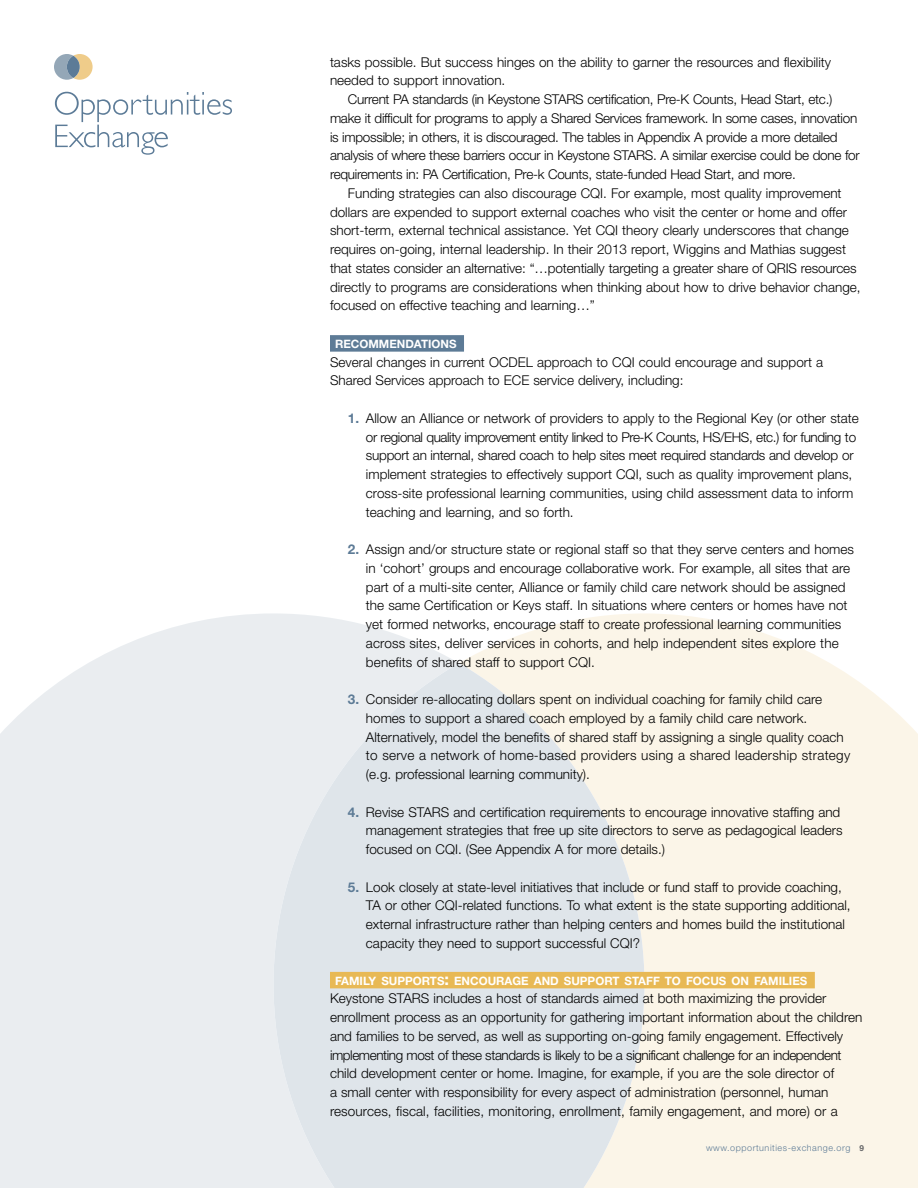
<style>
.page{position:relative;width:918px;height:1188px;background:#fff}
.page>*{position:absolute;margin:0;border:0;box-sizing:border-box;transform-origin:0 0}
.t1{font:300 13.5px/18.8px "Helvetica Neue LT Std";color:#000}
.t2{font:300 13.5px/18.8px "Helvetica Neue LT Std";letter-spacing:-.02em;color:#000}
.t3{font:700 11.55px "Helvetica Neue LT Std";color:#fff}
.t4{font:300 9px "Helvetica Neue LT Std";letter-spacing:.06em;color:#5d7b96}
.s1{font-weight:700;color:#5d7b96}
.s2{font-size:16.5px}
.s3{font-weight:700;font-size:8.25px;color:#636466}
</style>
<div class="page">
<svg style="left:460px;top:613px;width:458px;height:575px;background:#fbf5e9"></svg>
<svg style="left:0;top:613px;width:458px;height:575px;background:#ebeef1"></svg>
<svg style="left:274px;top:663px;width:370px;height:525px;background:#e3e7ea"></svg>
<svg style="left:54px;top:54px;width:39px;height:26px"></svg>
<svg style="left:67px;top:56px;width:13px;height:22px"></svg>
<svg style="left:55px;top:92px;width:177px;height:63px"></svg>
<div style="left:330px;top:335px;width:134px;height:17px;background:#5d7b96"></div>
<div style="left:330px;top:972px;width:485px;height:16px;background:#e8b955"></div>
<p class="t1" style="left:330px;top:52px;width:503px">tasks possible. But success hinges on the ability to garner the resources and flexibility needed to support innovation.</p>
<p class="t2" style="left:330px;top:90px;width:531px;text-indent:18px">Current PA standards (in Keystone STARS certification, Pre-K Counts, Head Start, etc.) make it difficult for programs to apply a Shared Services framework. In some cases, innovation is impossible; in others, it is discouraged. The tables in Appendix A provide a more detailed analysis of where these barriers occur in Keystone STARS. A similar exercise could be done for requirements in: PA Certification, Pre-k Counts, state-funded Head Start, and more.</p>
<p class="t1" style="left:330px;top:183px;width:532px;text-indent:18px">Funding strategies can also discourage CQI. For example, most quality improvement dollars are expended to support external coaches who visit the center or home and offer short-term, external technical assistance. Yet CQI theory clearly underscores that change requires on-going, internal leadership. In their 2013 report, Wiggins and Mathias suggest that states consider an alternative: “…potentially targeting a greater share of QRIS resources directly to programs are considerations when thinking about how to drive behavior change, focused on effective teaching and learning…”</p>
<p class="t3" style="left:335px;top:337px;width:123px">RECOMMENDATIONS</p>
<p class="t1" style="left:330px;top:352px;width:495px">Several changes in current OCDEL approach to CQI could encourage and support a<br>Shared Services approach to ECE service delivery, including:</p>
<p class="t1" style="left:366px;top:408px;width:494px;text-indent:-18px"><span class="s1">1.</span> Allow an Alliance or network of providers to apply to the Regional Key (or other state or regional quality improvement entity linked to Pre-K Counts, HS/EHS, etc.) for funding to support an internal, shared coach to help sites meet required standards and develop or implement strategies to effectively support CQI, such as quality improvement plans, cross-site professional learning communities, using child assessment data to inform teaching and learning, and so forth.</p>
<p class="t1" style="left:366px;top:540px;width:490px;text-indent:-18px"><span class="s1">2.</span> Assign and/or structure state or regional staff so that they serve centers and homes in ‘cohort’ groups and encourage collaborative work. For example, all sites that are part of a multi-site center, Alliance or family child care network should be assigned the same Certification or Keys staff. In situations where centers or homes have not yet formed networks, encourage staff to create professional learning communities across sites, deliver services in cohorts, and help independent sites explore the benefits of shared staff to support CQI.</p>
<p class="t1" style="left:366px;top:690px;width:486px;text-indent:-18px"><span class="s1">3.</span> Consider re-allocating dollars spent on individual coaching for family child care homes to support a shared coach employed by a family child care network.<br>Alternatively, model the benefits of shared staff by assigning a single quality coach to serve a network of home-based providers using a shared leadership strategy (e.g. professional learning community).</p>
<p class="t1" style="left:366px;top:802px;width:478px;text-indent:-18px"><span class="s1">4.</span> Revise STARS and certification requirements to encourage innovative staffing and management strategies that free up site directors to serve as pedagogical leaders focused on CQI. (See Appendix A for more details.)</p>
<p class="t1" style="left:366px;top:877px;width:486px;text-indent:-18px"><span class="s1">5.</span> Look closely at state-level initiatives that include or fund staff to provide coaching, TA or other CQI-related functions. To what extent is the state supporting additional, external infrastructure rather than helping centers and homes build the institutional capacity they need to support successful CQI?</p>
<p class="t3" style="left:335px;top:973px;width:474px">FAMILY SUPPORTS<span class="s2">:</span> ENCOURAGE AND SUPPORT STAFF TO FOCUS ON FAMILIES</p>
<p class="t1" style="left:330px;top:989px;width:534px">Keystone STARS includes a host of standards aimed at both maximizing the provider enrollment process as an opportunity for gathering important information about the children and families to be served, as well as supporting on-going family engagement. Effectively implementing most of these standards is likely to be a significant challenge for an independent child development center or home. Imagine, for example, if you are the sole director of<br>a small center with responsibility for every aspect of administration (personnel, human resources, fiscal, facilities, monitoring, enrollment, family engagement, and more) or a</p>
<p class="t4" style="left:706px;top:1143px;width:159px">www.opportunities-exchange.org <span class="s3">9</span></p>
</div>
